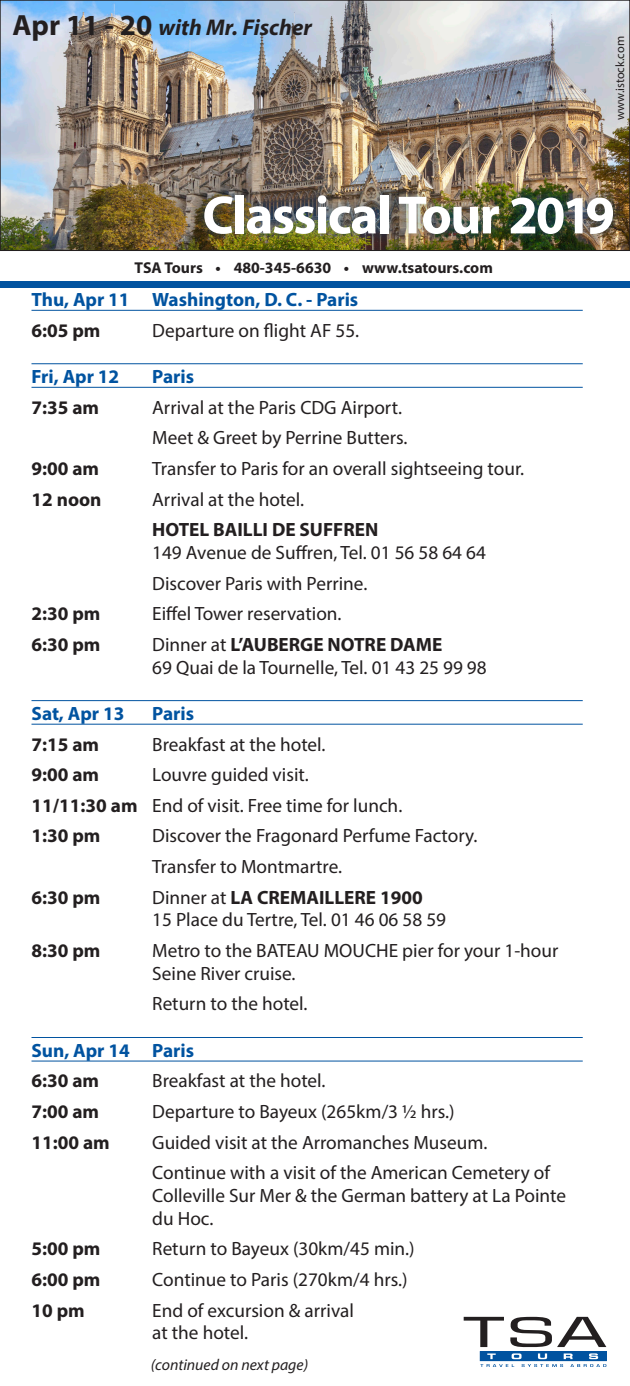
<style>
.page{position:relative;width:630px;height:1386px;background:#fff}
.page>*{position:absolute;margin:0;border:0;box-sizing:border-box;transform-origin:0 0}
.t1{font:700 54.25px "Myriad Pro";letter-spacing:-.03em;color:#fff}
.t2{font:italic 700 22.75px "Myriad Pro";color:#231f20}
.BODY{font:19.25px/22.8px "Myriad Pro";color:#231f20}
.BODY-2{font:700 19.25px "Myriad Pro";color:#231f20}
.DAY_LOCATION{font:700 19.25px "Myriad Pro";color:#0153a0}
.t3{font:700 15.75px "Myriad Pro";color:#231f20}
.BODY-3{font:italic 15.75px "Myriad Pro";color:#231f20}
.t4{font:12.25px "Myriad Pro";color:#231f20}
.s1{font-style:normal;font-size:29.22px}
.s2{font-weight:700}
</style>
<div class="page">
<img style="left:2px;top:2px;width:626px;height:247px">
<div style="left:0;top:0;width:630px;height:251px;border:1px solid #231f20"></div>
<div style="left:0;top:281px;width:630px;height:7px;background:#0153a0"></div>
<div style="left:194px;top:184px;width:430px;height:61px;background:#0153a0;opacity:.5"></div>
<div style="left:480px;top:1351px;width:127px;height:10px;border:1px solid #0153a0"></div>
<svg style="left:480px;top:1353px;width:126px;height:14px"></svg>
<svg style="left:464px;top:1317px;width:40px;height:30px"></svg>
<svg style="left:510px;top:1317px;width:96px;height:30px"></svg>
<hr style="left:32px;top:310px;width:551px;height:1px;background:#0153a0">
<hr style="left:32px;top:363px;width:551px;height:1px;background:#0153a0">
<hr style="left:32px;top:387px;width:551px;height:1px;background:#0153a0">
<hr style="left:32px;top:700px;width:551px;height:1px;background:#0153a0">
<hr style="left:32px;top:724px;width:551px;height:1px;background:#0153a0">
<hr style="left:32px;top:1037px;width:551px;height:1px;background:#0153a0">
<hr style="left:32px;top:1061px;width:551px;height:1px;background:#0153a0">
<p class="t2" style="left:13px;top:12px;width:301px"><span class="s1">Apr 11 - 20</span> with Mr. Fischer</p>
<p class="t4" style="left:612px;top:120px;width:86px;rotate:-90deg">www.istock.com</p>
<h1 class="t1" style="left:202px;top:180px;width:414px">Classical Tour 2019</h1>
<p class="t3" style="left:135px;top:257px;width:360px">TSA Tours • 480-345-6630 • www.tsatours.com</p>
<p class="DAY_LOCATION" style="left:32px;top:287px;width:328px">Thu, Apr 11 Washington, D. C. - Paris</p>
<p class="BODY-2" style="left:32px;top:318px;width:71px">6:05 pm</p>
<p class="BODY" style="left:152px;top:319px;width:209px">Departure on flight AF 55.</p>
<p class="DAY_LOCATION" style="left:32px;top:364px;width:89px">Fri, Apr 12</p>
<p class="DAY_LOCATION" style="left:152px;top:364px;width:43px">Paris</p>
<p class="BODY-2" style="left:32px;top:395px;width:69px">7:35 am</p>
<p class="BODY" style="left:152px;top:396px;width:251px">Arrival at the Paris CDG Airport.</p>
<p class="BODY" style="left:152px;top:426px;width:257px">Meet &amp; Greet by Perrine Butters.</p>
<p class="BODY-2" style="left:32px;top:456px;width:69px">9:00 am</p>
<p class="BODY" style="left:152px;top:457px;width:374px">Transfer to Paris for an overall sightseeing tour.</p>
<p class="BODY-2" style="left:32px;top:487px;width:72px">12 noon</p>
<p class="BODY" style="left:152px;top:487px;width:153px">Arrival at the hotel.</p>
<p class="BODY" style="left:152px;top:518px;width:335px"><span class="s2">HOTEL BAILLI DE SUFFREN<br></span>149 Avenue de Suffren, Tel. 01 56 58 64 64</p>
<p class="BODY" style="left:152px;top:571px;width:217px">Discover Paris with Perrine.</p>
<p class="BODY-2" style="left:32px;top:601px;width:71px">2:30 pm</p>
<p class="BODY" style="left:152px;top:602px;width:191px">Eiffel Tower reservation.</p>
<p class="BODY-2" style="left:32px;top:632px;width:71px">6:30 pm</p>
<p class="BODY" style="left:152px;top:633px;width:336px">Dinner at <span class="s2">L’AUBERGE NOTRE DAME<br></span>69 Quai de la Tournelle, Tel. 01 43 25 99 98</p>
<p class="DAY_LOCATION" style="left:32px;top:701px;width:94px">Sat, Apr 13</p>
<p class="DAY_LOCATION" style="left:152px;top:701px;width:43px">Paris</p>
<p class="BODY-2" style="left:32px;top:732px;width:69px">7:15 am</p>
<p class="BODY" style="left:152px;top:732px;width:175px">Breakfast at the hotel.</p>
<p class="BODY-2" style="left:32px;top:762px;width:69px">9:00 am</p>
<p class="BODY" style="left:152px;top:763px;width:158px">Louvre guided visit.</p>
<p class="BODY" style="left:32px;top:794px;width:372px"><span class="s2">11/11:30 am</span> End of visit. Free time for lunch.</p>
<p class="BODY-2" style="left:32px;top:823px;width:71px">1:30 pm</p>
<p class="BODY" style="left:152px;top:824px;width:327px">Discover the Fragonard Perfume Factory.</p>
<p class="BODY" style="left:152px;top:855px;width:191px">Transfer to Montmartre.</p>
<p class="BODY-2" style="left:32px;top:885px;width:71px">6:30 pm</p>
<p class="BODY" style="left:152px;top:886px;width:295px">Dinner at <span class="s2">LA CREMAILLERE 1900<br></span>15 Place du Tertre, Tel. 01 46 06 58 59</p>
<p class="BODY-2" style="left:32px;top:938px;width:71px">8:30 pm</p>
<p class="BODY" style="left:152px;top:939px;width:408px">Metro to the BATEAU MOUCHE pier for your 1-hour<br>Seine River cruise.</p>
<p class="BODY" style="left:152px;top:992px;width:157px">Return to the hotel.</p>
<p class="DAY_LOCATION" style="left:32px;top:1038px;width:164px">Sun, Apr 14 Paris</p>
<p class="BODY-2" style="left:32px;top:1068px;width:69px">6:30 am</p>
<p class="BODY" style="left:152px;top:1069px;width:175px">Breakfast at the hotel.</p>
<p class="BODY-2" style="left:32px;top:1099px;width:69px">7:00 am</p>
<p class="BODY" style="left:152px;top:1100px;width:304px">Departure to Bayeux (265km/3 ½ hrs.)</p>
<p class="BODY-2" style="left:32px;top:1130px;width:80px">11:00 am</p>
<p class="BODY" style="left:152px;top:1131px;width:337px">Guided visit at the Arromanches Museum.</p>
<p class="BODY" style="left:152px;top:1161px;width:415px">Continue with a visit of the American Cemetery of<br>Colleville Sur Mer &amp; the German battery at La Pointe du Hoc.</p>
<p class="BODY-2" style="left:32px;top:1236px;width:71px">5:00 pm</p>
<p class="BODY" style="left:152px;top:1237px;width:264px">Return to Bayeux (30km/45 min.)</p>
<p class="BODY-2" style="left:32px;top:1267px;width:71px">6:00 pm</p>
<p class="BODY" style="left:152px;top:1268px;width:257px">Continue to Paris (270km/4 hrs.)</p>
<p class="BODY-2" style="left:32px;top:1298px;width:55px">10 pm</p>
<p class="BODY" style="left:152px;top:1299px;width:203px">End of excursion &amp; arrival at the hotel.</p>
<p class="BODY-3" style="left:151px;top:1355px;width:159px">(continued on next page)</p>
</div>
